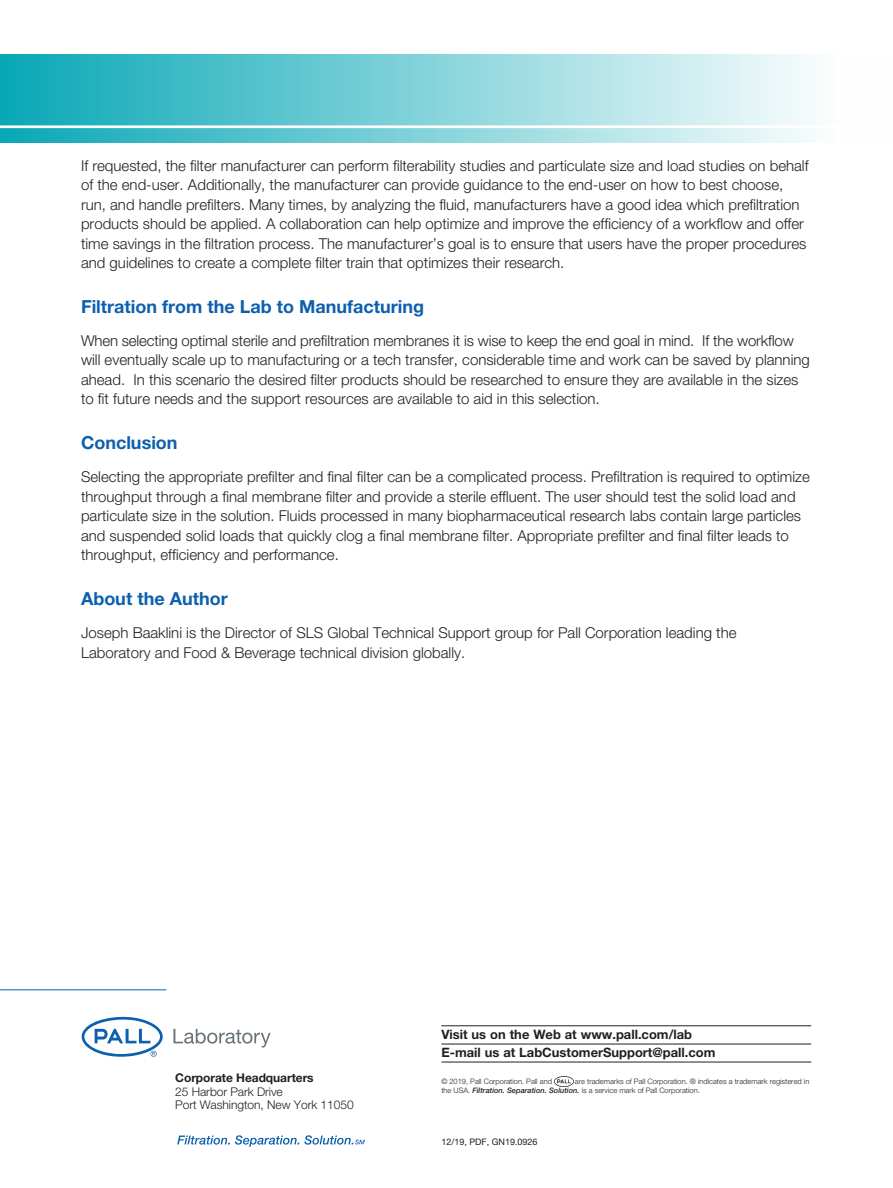
<style>
.page{position:relative;width:893px;height:1188px;background:#fff}
.page>*{position:absolute;margin:0;border:0;box-sizing:border-box;transform-origin:0 0}
.Level_1_Subhead{font:700 18px "Helvetica Neue LT Std";color:#0d60ae}
.Level_1_Body_Text{font:300 15px/19.5px "Helvetica Neue LT Std";color:#231f20}
.z_Web_address_Sign-o{font:700 12.9px "Helvetica Neue LT Std";color:#231f20}
.t1{font:300 12px "Helvetica Neue LT Std";letter-spacing:-.005em;color:#231f20}
.t2{font:700 12px "Helvetica Neue LT Std";letter-spacing:-.005em;color:#231f20}
.z_GN_Sign-off{font:9px "Helvetica Neue LT Std";color:#231f20}
._10_Disclaimer{font:300 7.5px/9px "Helvetica Neue LT Std";color:#231f20}
.s1{font-weight:500;font-style:italic}
</style>
<div class="page">
<div style="left:0;top:54px;width:893px;height:88px;background:linear-gradient(to right,#0aa8b6,#fff)"></div>
<hr style="left:0;top:125px;width:893px;height:3px;background:#fff">
<svg style="left:82px;top:1017px;width:81px;height:40px"></svg>
<svg style="left:173px;top:1029px;width:98px;height:19px"></svg>
<svg style="left:177px;top:1135px;width:188px;height:12px"></svg>
<hr style="left:0;top:989px;width:166px;height:1px;background:#0d60ae">
<hr style="left:441px;top:1025px;width:370px;height:1px;background:#231f20">
<hr style="left:441px;top:1044px;width:370px;height:1px;background:#231f20">
<hr style="left:441px;top:1062px;width:370px;height:1px;background:#231f20">
<img style="left:554px;top:1077px;width:19px;height:10px">
<p class="Level_1_Body_Text" style="left:81px;top:155px;width:729px">If requested, the filter manufacturer can perform filterability studies and particulate size and load studies on behalf of the end-user. Additionally, the manufacturer can provide guidance to the end-user on how to best choose, run, and handle prefilters. Many times, by analyzing the fluid, manufacturers have a good idea which prefiltration products should be applied. A collaboration can help optimize and improve the efficiency of a workflow and offer time savings in the filtration process. The manufacturer’s goal is to ensure that users have the proper procedures and guidelines to create a complete filter train that optimizes their research.</p>
<p class="Level_1_Subhead" style="left:81px;top:295px;width:345px">Filtration from the Lab to Manufacturing</p>
<p class="Level_1_Body_Text" style="left:81px;top:330px;width:730px">When selecting optimal sterile and prefiltration membranes it is wise to keep the end goal in mind. If the workflow will eventually scale up to manufacturing or a tech transfer, considerable time and work can be saved by planning ahead. In this scenario the desired filter products should be researched to ensure they are available in the sizes to fit future needs and the support resources are available to aid in this selection.</p>
<p class="Level_1_Subhead" style="left:81px;top:432px;width:98px">Conclusion</p>
<p class="Level_1_Body_Text" style="left:81px;top:467px;width:730px">Selecting the appropriate prefilter and final filter can be a complicated process. Prefiltration is required to optimize throughput through a final membrane filter and provide a sterile effluent. The user should test the solid load and particulate size in the solution. Fluids processed in many biopharmaceutical research labs contain large particles and suspended solid loads that quickly clog a final membrane filter. Appropriate prefilter and final filter leads to throughput, efficiency and performance.</p>
<p class="Level_1_Subhead" style="left:81px;top:587px;width:148px">About the Author</p>
<p class="Level_1_Body_Text" style="left:81px;top:623px;width:657px">Joseph Baaklini is the Director of SLS Global Technical Support group for Pall Corporation leading the<br>Laboratory and Food &amp; Beverage technical division globally.</p>
<p class="t2" style="left:175px;top:1070px;width:140px">Corporate Headquarters</p>
<p class="t1" style="left:175px;top:1084px;width:109px">25 Harbor Park Drive</p>
<p class="t1" style="left:175px;top:1097px;width:180px">Port Washington, New York 11050</p>
<p class="z_Web_address_Sign-o" style="left:441px;top:1027px;width:252px">Visit us on the Web at www.pall.com/lab</p>
<p class="z_Web_address_Sign-o" style="left:441px;top:1045px;width:276px">E-mail us at LabCustomerSupport@pall.com</p>
<p class="_10_Disclaimer" style="left:441px;top:1077px;width:112px">© 2019, Pall Corporation. Pall and</p>
<p class="_10_Disclaimer" style="left:441px;top:1077px;width:369px;text-indent:134px">are trademarks of Pall Corporation. ® indicates a trademark registered in the USA. <span class="s1">Filtration. Separation. Solution.</span> is a service mark of Pall Corporation.</p>
<p class="z_GN_Sign-off" style="left:441px;top:1136px;width:98px">12/19, PDF, GN19.0926</p>
</div>
